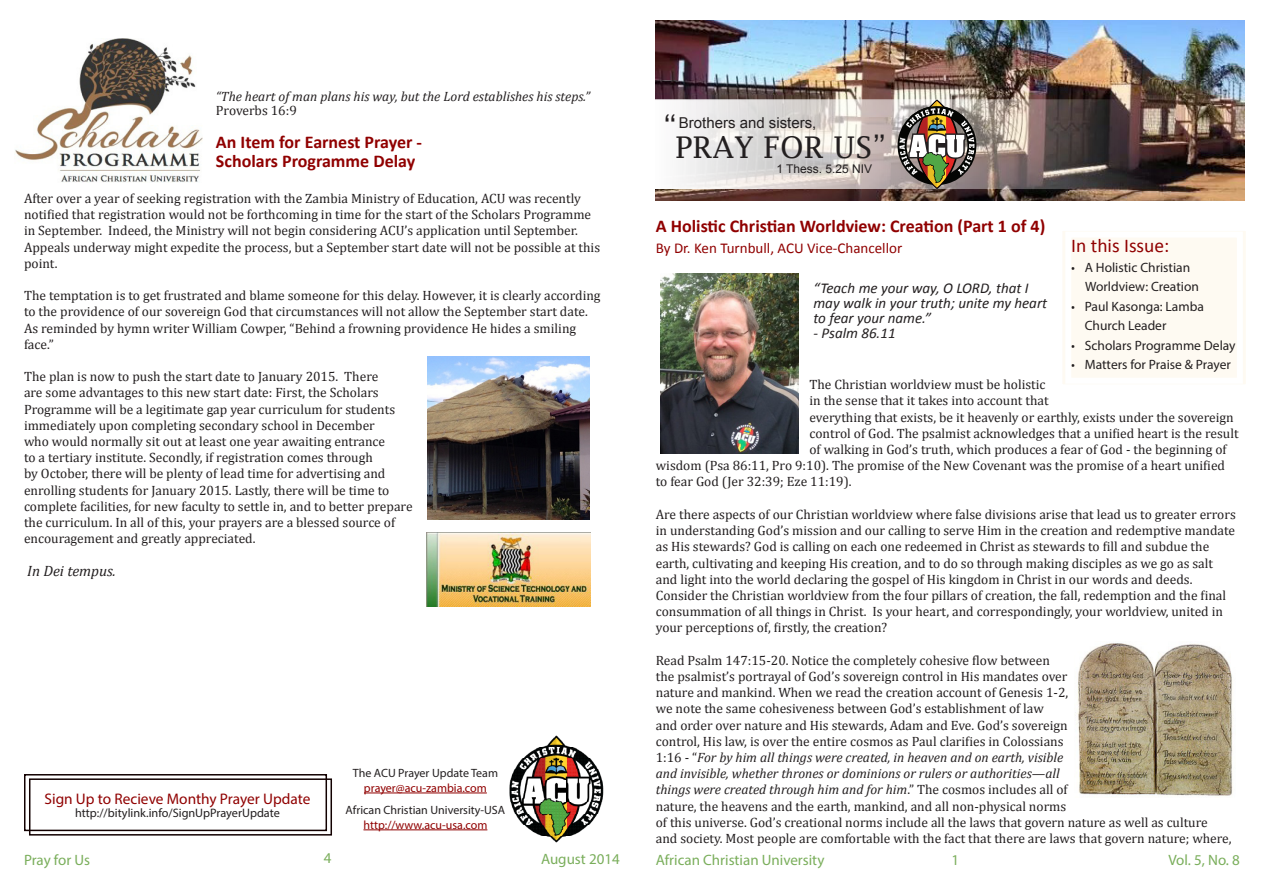
<style>
.page{position:relative;width:1263px;height:893px;background:#fff}
.page>*{position:absolute;margin:0;border:0;box-sizing:border-box;transform-origin:0 0}
.t1{font:30px "Lucida Fax";color:#231f20}
.t2{font:19.5px "Calibri";color:#900000}
.t3{font:700 18px "Calibri";color:#900000}
.t4{font:15.3px "Myriad Pro";color:#900000}
.t5{font:italic 15px/15px "Calibri";color:#231f20}
.t6{font:15px "Myriad Pro";color:#7aae5b}
.t7{font:15px "Calibri";color:#900000}
.t8{font:15px "Arial";color:#231f20}
.t9{font:italic 15px "Cambria";color:#231f20}
.t10{font:13.5px/16.2px "Cambria";color:#231f20}
.t11{font:13.5px/19.5px "Myriad Pro";color:#231f20}
.t12{font:italic 13.5px "Cambria";color:#231f20}
.t13{font:12.3px "Myriad Pro";color:#231f20}
.t14{font:12px "Myriad Pro";color:#231f20}
.t15{font:12px "Myriad Pro";color:#900000}
.t16{font:12px "Arial";color:#231f20}
.s1{font-style:italic}
</style>
<div class="page">
<img style="left:15px;top:39px;width:187px;height:143px">
<img style="left:656px;top:21px;width:589px;height:179px">
<div style="left:1056px;top:225px;width:196px;height:165px;background:#fefaf2;border:6px solid #fff"></div>
<div style="left:1065px;top:232px;width:178px;height:152px;border:6px solid #fff"></div>
<img style="left:509px;top:735px;width:95px;height:108px">
<hr style="left:364px;top:793px;width:123px;height:1px;background:#900000">
<hr style="left:363px;top:829px;width:124px;height:1px;background:#900000">
<div style="left:29px;top:778px;width:303px;height:58px;border:2px solid #120000"></div>
<div style="left:24px;top:774px;width:303px;height:57px;border:2px solid #120000"></div>
<svg style="left:655px;top:99px;width:500px;height:90px"></svg>
<svg style="left:897px;top:101px;width:79px;height:86px;background:#8a7f70"></svg>
<img style="left:660px;top:274px;width:138px;height:179px">
<img style="left:1075px;top:643px;width:158px;height:153px">
<img style="left:427px;top:357px;width:163px;height:163px">
<img style="left:427px;top:533px;width:163px;height:73px">
<p class="t12" style="left:216px;top:87px;width:376px">“The heart of man plans his way, but the Lord establishes his steps.”</p>
<p class="t10" style="left:216px;top:102px;width:82px">Proverbs 16:9</p>
<p class="t3" style="left:216px;top:130px;width:208px">An Item for Earnest Prayer -</p>
<p class="t3" style="left:216px;top:150px;width:201px">Scholars Programme Delay</p>
<p class="t10" style="left:24px;top:190px;width:578px">After over a year of seeking registration with the Zambia Ministry of Education, ACU was recently notified that registration would not be forthcoming in time for the start of the Scholars Programme in September. Indeed, the Ministry will not begin considering ACU’s application until September.<br>Appeals underway might expedite the process, but a September start date will not be possible at this point.</p>
<p class="t10" style="left:24px;top:287px;width:578px">The temptation is to get frustrated and blame someone for this delay. However, it is clearly according to the providence of our sovereign God that circumstances will not allow the September start date.<br>As reminded by hymn writer William Cowper, “Behind a frowning providence He hides a smiling face.”</p>
<p class="t10" style="left:24px;top:368px;width:390px">The plan is now to push the start date to January 2015. There<br>are some advantages to this new start date: First, the Scholars Programme will be a legitimate gap year curriculum for students immediately upon completing secondary school in December<br>who would normally sit out at least one year awaiting entrance<br>to a tertiary institute. Secondly, if registration comes through<br>by October, there will be plenty of lead time for advertising and enrolling students for January 2015. Lastly, there will be time to complete facilities, for new faculty to settle in, and to better prepare the curriculum. In all of this, your prayers are a blessed source of encouragement and greatly appreciated.</p>
<p class="t9" style="left:27px;top:560px;width:90px">In Dei tempus.</p>
<p class="t1" style="left:663px;top:109px;width:16px">“</p>
<p class="t8" style="left:679px;top:113px;width:139px">Brothers and sisters,</p>
<p class="t16" style="left:776px;top:161px;width:97px">1 Thess. 5.25 NIV</p>
<p class="t1" style="left:675px;top:130px;width:213px">PRAY FOR US”</p>
<p class="t3" style="left:656px;top:214px;width:391px">A Holistic Christian Worldview: Creation (Part 1 of 4)</p>
<p class="t7" style="left:656px;top:238px;width:248px">By Dr. Ken Turnbull, ACU Vice-Chancellor</p>
<p class="t2" style="left:1071px;top:233px;width:100px">In this Issue:</p>
<p class="t11" style="left:1085px;top:257px;width:115px;text-indent:-14px">• A Holistic Christian<br>Worldview: Creation</p>
<p class="t11" style="left:1085px;top:296px;width:121px;text-indent:-14px">• Paul Kasonga: Lamba<br>Church Leader</p>
<p class="t11" style="left:1071px;top:335px;width:166px">• Scholars Programme Delay</p>
<p class="t11" style="left:1071px;top:355px;width:161px">• Matters for Praise &amp; Prayer</p>
<p class="t5" style="left:813px;top:280px;width:235px">“Teach me your way, O LORD, that I may walk in your truth; unite my heart to fear your name.”</p>
<p class="t5" style="left:813px;top:325px;width:84px">- Psalm 86.11</p>
<p class="t10" style="left:809px;top:376px;width:238px">The Christian worldview must be holistic</p>
<p class="t10" style="left:809px;top:393px;width:241px">in the sense that it takes into account that</p>
<p class="t10" style="left:809px;top:409px;width:426px">everything that exists, be it heavenly or earthly, exists under the sovereign</p>
<p class="t10" style="left:809px;top:425px;width:431px">control of God. The psalmist acknowledges that a unified heart is the result</p>
<p class="t10" style="left:809px;top:441px;width:419px">of walking in God’s truth, which produces a fear of God - the beginning of</p>
<p class="t10" style="left:656px;top:457px;width:571px">wisdom (Psa 86:11, Pro 9:10). The promise of the New Covenant was the promise of a heart unified</p>
<p class="t10" style="left:656px;top:474px;width:197px">to fear God (Jer 32:39; Eze 11:19).</p>
<p class="t10" style="left:656px;top:506px;width:581px">Are there aspects of our Christian worldview where false divisions arise that lead us to greater errors in understanding God’s mission and our calling to serve Him in the creation and redemptive mandate as His stewards? God is calling on each one redeemed in Christ as stewards to fill and subdue the earth, cultivating and keeping His creation, and to do so through making disciples as we go as salt and light into the world declaring the gospel of His kingdom in Christ in our words and deeds.<br>Consider the Christian worldview from the four pillars of creation, the fall, redemption and the final consummation of all things in Christ. Is your heart, and correspondingly, your worldview, united in your perceptions of, firstly, the creation?</p>
<p class="t10" style="left:656px;top:652px;width:577px">Read Psalm 147:15-20. Notice the completely cohesive flow between<br>the psalmist’s portrayal of God’s sovereign control in His mandates over<br>nature and mankind. When we read the creation account of Genesis 1-2,<br>we note the same cohesiveness between God’s establishment of law<br>and order over nature and His stewards, Adam and Eve. God’s sovereign<br>control, His law, is over the entire cosmos as Paul clarifies in Colossians<br>1:16 - “<span class="s1">For by him all things were created, in heaven and on earth, visible<br>and invisible, whether thrones or dominions or rulers or authorities—all<br>things were created through him and for him</span>.” The cosmos includes all of<br>nature, the heavens and the earth, mankind, and all non-physical norms<br>of this universe. God’s creational norms include all the laws that govern nature as well as culture and society. Most people are comfortable with the fact that there are laws that govern nature; where,</p>
<p class="t14" style="left:353px;top:766px;width:147px">The ACU Prayer Update Team</p>
<p class="t15" style="left:364px;top:780px;width:124px">prayer@acu-zambia.com</p>
<p class="t14" style="left:346px;top:803px;width:161px">African Christian University-USA</p>
<p class="t15" style="left:363px;top:817px;width:125px">http://www.acu-usa.com</p>
<p class="t4" style="left:45px;top:789px;width:267px">Sign Up to Recieve Monthy Prayer Update</p>
<p class="t13" style="left:75px;top:805px;width:206px">http://bitylink.info/SignUpPrayerUpdate</p>
<p class="t6" style="left:24px;top:851px;width:67px">Pray for Us</p>
<p class="t6" style="left:541px;top:850px;width:80px">August 2014</p>
<p class="t6" style="left:656px;top:850px;width:170px">African Christian University</p>
<p class="t6" style="left:951px;top:850px;width:9px">1</p>
<p class="t6" style="left:1168px;top:850px;width:73px">Vol. 5, No. 8</p>
<p class="t6" style="left:324px;top:849px;width:9px">4</p>
</div>
